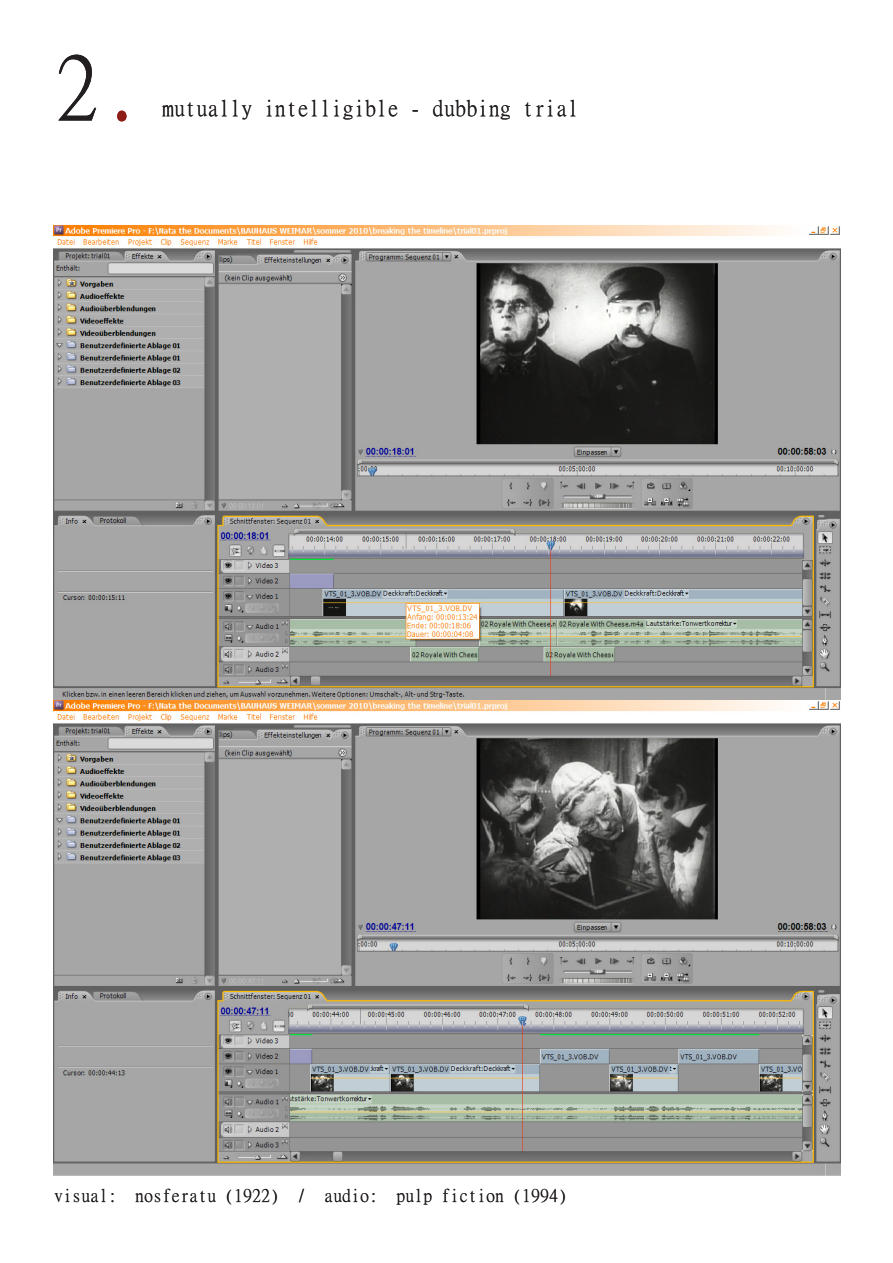
<style>
.page{position:relative;width:893px;height:1263px;background:#fff}
.page>*{position:absolute;margin:0;border:0;box-sizing:border-box;transform-origin:0 0}
.t1{font:90px "Ming Li U";color:#231f20}
.t2{font:22.5px "Ming Li U";color:#231f20}
.t3{font:18px "Ming Li U";color:#231f20}
.s1{color:#901c18}
</style>
<div class="page">
<img style="left:53px;top:225px;width:787px;height:950px">
<p class="t1" style="left:54px;top:43px;width:91px">2<span class="s1">.</span></p>
<p class="t2" style="left:162px;top:97px;width:418px">mutually intelligible - dubbing trial</p>
<p class="t3" style="left:54px;top:1186px;width:514px">visual: nosferatu (1922) / audio: pulp fiction (1994)</p>
</div>
